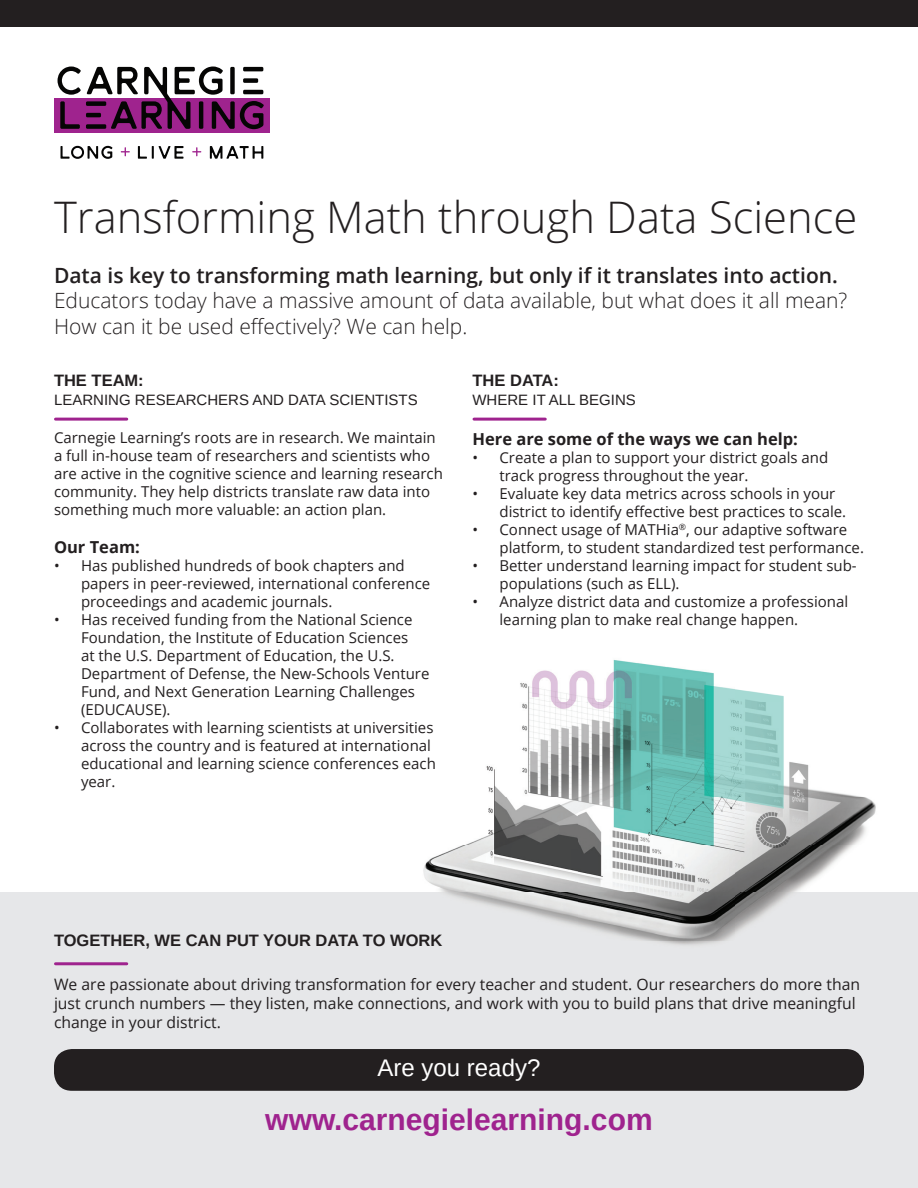
<style>
.page{position:relative;width:918px;height:1188px;background:#fff}
.page>*{position:absolute;margin:0;border:0;box-sizing:border-box;transform-origin:0 0}
.t1{font:300 43.5px "Open Sans";color:#231f20}
.t2{font:700 30px "Arimo";color:#9f238e}
.t3{font:24px "Arimo";color:#fff}
.t4{font:300 21px/25.2px "Open Sans";color:#231f20}
.t5{font:600 21px "Open Sans";color:#231f20}
.t6{font:700 16.5px "Arimo";color:#231f20}
.t7{font:700 16.5px "Open Sans";color:#231f20}
.t8{font:15.75px/18.9px "Open Sans";color:#231f20}
.t9{font:15px/18px "Open Sans";color:#231f20}
.t10{font:15px "Arimo";color:#231f20}
</style>
<div class="page">
<div style="left:0;top:893px;width:918px;height:295px;background:#e6e7e9"></div>
<div style="left:54px;top:1049px;width:810px;height:42px;background:#231f20;border-radius:18px"></div>
<img style="left:422px;top:660px;width:470px;height:285px">
<hr style="left:56px;top:418px;width:71px;height:3px;background:#9f238e">
<hr style="left:474px;top:418px;width:71px;height:3px;background:#9f238e">
<div style="left:54px;top:98px;width:216px;height:34px;background:#9f238e"></div>
<svg style="left:58px;top:67px;width:23px;height:28px"></svg>
<svg style="left:60px;top:101px;width:20px;height:28px"></svg>
<svg style="left:87px;top:67px;width:177px;height:62px"></svg>
<div style="left:86px;top:101px;width:20px;height:5px;background:#050504;border-radius:2px"></div>
<div style="left:86px;top:124px;width:20px;height:5px;background:#050504;border-radius:2px"></div>
<hr style="left:86px;top:113px;width:15px;height:4px;background:#050504;border-radius:2px">
<svg style="left:61px;top:146px;width:51px;height:13px"></svg>
<svg style="left:121px;top:147px;width:9px;height:9px"></svg>
<svg style="left:138px;top:146px;width:46px;height:13px"></svg>
<svg style="left:192px;top:147px;width:9px;height:9px"></svg>
<svg style="left:210px;top:146px;width:53px;height:13px"></svg>
<hr style="left:56px;top:962px;width:71px;height:3px;background:#9f238e">
<div style="left:0;top:0;width:918px;height:27px;background:#231f20"></div>
<h1 class="t1" style="left:54px;top:187px;width:805px">Transforming Math through Data Science</h1>
<h3 class="t5" style="left:54px;top:261px;width:785px">Data is key to transforming math learning, but only if it translates into action.</h3>
<h3 class="t4" style="left:54px;top:288px;width:795px">Educators today have a massive amount of data available, but what does it all mean?<br>How can it be used effectively? We can help.</h3>
<p class="t6" style="left:54px;top:368px;width:91px">THE TEAM:</p>
<p class="t10" style="left:54px;top:391px;width:365px">LEARNING RESEARCHERS AND DATA SCIENTISTS</p>
<p class="t9" style="left:54px;top:428px;width:390px">Carnegie Learning’s roots are in research. We maintain a full in-house team of researchers and scientists who are active in the cognitive science and learning research community. They help districts translate raw data into something much more valuable: an action plan.</p>
<p class="t7" style="left:54px;top:535px;width:87px">Our Team:</p>
<p class="t9" style="left:81px;top:556px;width:351px;text-indent:-27px">• Has published hundreds of book chapters and papers in peer-reviewed, international conference proceedings and academic journals.</p>
<p class="t9" style="left:81px;top:610px;width:350px;text-indent:-27px">• Has received funding from the National Science Foundation, the Institute of Education Sciences<br>at the U.S. Department of Education, the U.S.<br>Department of Defense, the New-Schools Venture Fund, and Next Generation Learning Challenges (EDUCAUSE).</p>
<p class="t9" style="left:81px;top:718px;width:356px;text-indent:-27px">• Collaborates with learning scientists at universities across the country and is featured at international educational and learning science conferences each year.</p>
<p class="t6" style="left:472px;top:368px;width:88px">THE DATA:</p>
<p class="t10" style="left:472px;top:391px;width:165px">WHERE IT ALL BEGINS</p>
<p class="t7" style="left:472px;top:427px;width:327px">Here are some of the ways we can help:</p>
<p class="t9" style="left:500px;top:448px;width:330px;text-indent:-27px">• Create a plan to support your district goals and track progress throughout the year.</p>
<p class="t9" style="left:500px;top:484px;width:348px;text-indent:-27px">• Evaluate key data metrics across schools in your district to identify effective best practices to scale.</p>
<p class="t9" style="left:500px;top:520px;width:366px;text-indent:-27px">• Connect usage of MATHia<sup>®</sup>, our adaptive software platform, to student standardized test performance.</p>
<p class="t9" style="left:500px;top:556px;width:359px;text-indent:-27px">• Better understand learning impact for student sub&shy;populations (such as ELL).</p>
<p class="t9" style="left:500px;top:592px;width:350px;text-indent:-27px">• Analyze district data and customize a professional learning plan to make real change happen.</p>
<p class="t6" style="left:54px;top:929px;width:390px">TOGETHER, WE CAN PUT YOUR DATA TO WORK</p>
<p class="t8" style="left:54px;top:975px;width:808px">We are passionate about driving transformation for every teacher and student. Our researchers do more than just crunch numbers — they listen, make connections, and work with you to build plans that drive meaningful change in your district.</p>
<h3 class="t3" style="left:378px;top:1052px;width:164px">Are you ready?</h3>
<h2 class="t2" style="left:265px;top:1099px;width:389px">www.carnegielearning.com</h2>
</div>
